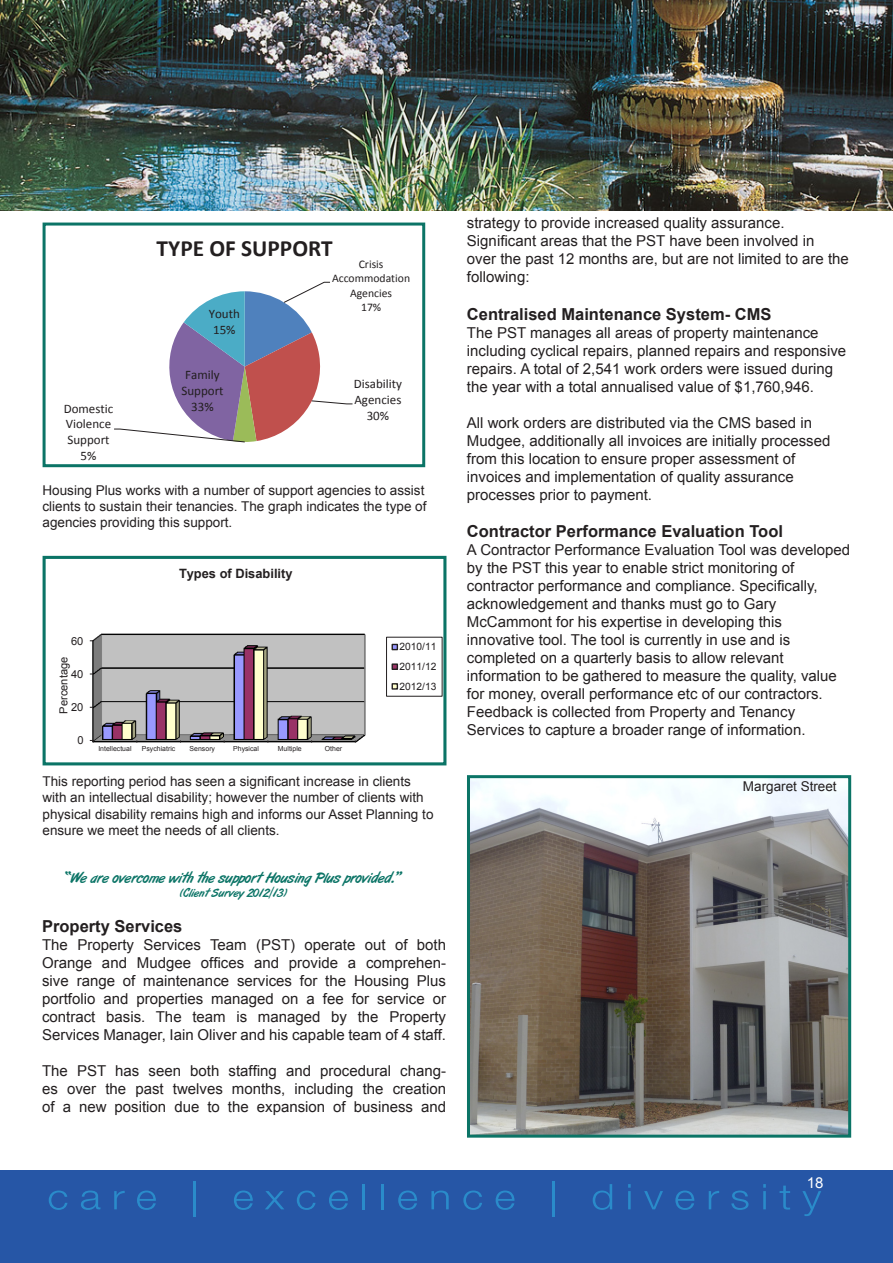
<style>
.page{position:relative;width:893px;height:1263px;background:#fff}
.page>*{position:absolute;margin:0;border:0;box-sizing:border-box;transform-origin:0 0}
.t1{font:700 23.4px "Calibri";color:#231f20}
.t2{font:700 16.5px "Arial";color:#231f20}
.t3{font:15px/18px "Arial";color:#231f20}
.t4{font:15px "Art Brush";color:#0b7466}
.t5{font:15px "Arial";color:#fff}
.t6{font:14.25px/17.4px "Calibri";color:#231f20}
.t7{font:13.5px/16.2px "Arial";color:#231f20}
.t8{font:13.05px/15.9px "Calibri";color:#231f20;text-align:center}
.t9{font:700 12.9px "Arial";color:#231f20}
.t10{font:12px "Art Brush";color:#0b7466}
.t11{font:11.7px/14.2px "Calibri";color:#231f20;text-align:center}
.t12{font:11.1px "Arial";color:#231f20}
.t13{font:10.2px/19.6px "Arial";color:#231f20;text-align:justify}
.t14{font:6.9px "Arial";color:#231f20}
</style>
<div class="page">
<img style="left:0;top:0;width:893px;height:211px">
<div style="left:0;top:1171px;width:893px;height:92px;background:#2656a6"></div>
<svg style="left:49px;top:1190px;width:18px;height:20px"></svg>
<svg style="left:81px;top:1190px;width:19px;height:20px"></svg>
<svg style="left:114px;top:1191px;width:11px;height:18px"></svg>
<svg style="left:137px;top:1190px;width:19px;height:20px"></svg>
<hr style="left:194px;top:1181px;width:2px;height:36px;background:#2ebfed">
<svg style="left:234px;top:1190px;width:19px;height:20px"></svg>
<svg style="left:265px;top:1191px;width:19px;height:18px"></svg>
<svg style="left:297px;top:1190px;width:18px;height:20px"></svg>
<svg style="left:329px;top:1190px;width:19px;height:20px"></svg>
<hr style="left:362px;top:1184px;width:3px;height:25px;background:#2ebfed">
<hr style="left:381px;top:1184px;width:2px;height:25px;background:#2ebfed">
<svg style="left:398px;top:1190px;width:19px;height:20px"></svg>
<svg style="left:431px;top:1190px;width:18px;height:19px"></svg>
<svg style="left:463px;top:1190px;width:19px;height:20px"></svg>
<svg style="left:496px;top:1190px;width:19px;height:20px"></svg>
<hr style="left:552px;top:1181px;width:2px;height:36px;background:#2ebfed">
<svg style="left:593px;top:1184px;width:19px;height:26px"></svg>
<svg style="left:628px;top:1184px;width:3px;height:4px"></svg>
<hr style="left:628px;top:1191px;width:3px;height:18px;background:#2ebfed">
<svg style="left:644px;top:1191px;width:19px;height:18px"></svg>
<svg style="left:675px;top:1190px;width:19px;height:20px"></svg>
<svg style="left:709px;top:1191px;width:10px;height:18px"></svg>
<svg style="left:731px;top:1190px;width:17px;height:20px"></svg>
<svg style="left:763px;top:1184px;width:3px;height:4px"></svg>
<hr style="left:763px;top:1191px;width:3px;height:18px;background:#2ebfed">
<svg style="left:779px;top:1185px;width:11px;height:24px"></svg>
<svg style="left:802px;top:1191px;width:19px;height:25px"></svg>
<svg style="left:89px;top:633px;width:353px;height:110px"></svg>
<div style="left:43px;top:556px;width:403px;height:209px;border:3px solid #0b7466"></div>
<img style="left:471px;top:779px;width:376px;height:355px">
<div style="left:467px;top:775px;width:384px;height:363px;border:3px solid #0b7466"></div>
<svg style="left:114px;top:281px;width:239px;height:162px"></svg>
<div style="left:43px;top:223px;width:382px;height:244px;border:3px solid #0b7466"></div>
<p class="t1" style="left:157px;top:234px;width:177px">TYPE OF SUPPORT</p>
<p class="t8" style="left:64px;top:400px;width:51px">Domestic<br>Violence<br>Support<br>5%</p>
<p class="t8" style="left:209px;top:305px;width:33px">Youth<br>15%</p>
<p class="t8" style="left:181px;top:367px;width:44px">Family<br>Support<br>33%</p>
<p class="t11" style="left:332px;top:256px;width:80px">Crisis<br>Accommodation<br>Agencies<br>17%</p>
<p class="t8" style="left:354px;top:375px;width:50px">Disability<br>Agencies<br>30%</p>
<p class="t7" style="left:43px;top:482px;width:385px">Housing Plus works with a number of support agencies to assist clients to sustain their tenancies. The graph indicates the type of agencies providing this support.</p>
<p class="t9" style="left:179px;top:565px;width:115px">Types of Disability</p>
<p class="t12" style="left:71px;top:633px;width:14px">60</p>
<p class="t12" style="left:56px;top:713px;width:58px;rotate:-90deg">Percentage</p>
<p class="t12" style="left:71px;top:667px;width:14px">40</p>
<p class="t12" style="left:71px;top:700px;width:14px">20</p>
<p class="t12" style="left:77px;top:733px;width:8px">0</p>
<p class="t14" style="left:98px;top:744px;width:35px">Intellectual</p>
<p class="t14" style="left:142px;top:744px;width:35px">Psychiatric</p>
<p class="t14" style="left:190px;top:744px;width:27px">Sensory</p>
<p class="t14" style="left:233px;top:744px;width:27px">Physical</p>
<p class="t14" style="left:278px;top:744px;width:25px">Multiple</p>
<p class="t14" style="left:325px;top:744px;width:19px">Other</p>
<p class="t13" style="left:399px;top:637px;width:38px">2010/11<br>2011/12<br>2012/13</p>
<p class="t7" style="left:43px;top:773px;width:392px">This reporting period has seen a significant increase in clients with an intellectual disability; however the number of clients with physical disability remains high and informs our Asset Planning to ensure we meet the needs of all clients.</p>
<p class="t4" style="left:65px;top:869px;width:338px">“We are overcome with the support Housing Plus provided.”</p>
<p class="t10" style="left:180px;top:886px;width:108px">(Client Survey 2012/13)</p>
<p class="t3" style="left:467px;top:214px;width:319px">strategy to provide increased quality assurance.</p>
<p class="t3" style="left:467px;top:232px;width:349px">Significant areas that the PST have been involved in</p>
<p class="t3" style="left:467px;top:250px;width:383px">over the past 12 months are, but are not limited to are the</p>
<p class="t3" style="left:467px;top:268px;width:64px">following:</p>
<p class="t2" style="left:467px;top:303px;width:306px">Centralised Maintenance System- CMS</p>
<p class="t3" style="left:467px;top:323px;width:381px">The PST manages all areas of property maintenance including cyclical repairs, planned repairs and responsive repairs. A total of 2,541 work orders were issued during the year with a total annualised value of $1,760,946.</p>
<p class="t3" style="left:467px;top:413px;width:365px">All work orders are distributed via the CMS based in<br>Mudgee, additionally all invoices are initially processed from this location to ensure proper assessment of</p>
<p class="t3" style="left:467px;top:467px;width:328px">invoices and implementation of quality assurance</p>
<p class="t3" style="left:467px;top:485px;width:187px">processes prior to payment.</p>
<p class="t2" style="left:467px;top:521px;width:318px">Contractor Performance Evaluation Tool</p>
<p class="t3" style="left:467px;top:541px;width:385px">A Contractor Performance Evaluation Tool was developed by the PST this year to enable strict monitoring of</p>
<p class="t3" style="left:467px;top:577px;width:352px">contractor performance and compliance. Specifically,</p>
<p class="t3" style="left:467px;top:595px;width:311px">acknowledgement and thanks must go to Gary</p>
<p class="t3" style="left:467px;top:613px;width:317px">McCammont for his expertise in developing this</p>
<p class="t3" style="left:467px;top:631px;width:325px">innovative tool. The tool is currently in use and is</p>
<p class="t3" style="left:467px;top:649px;width:318px">completed on a quarterly basis to allow relevant</p>
<p class="t3" style="left:467px;top:667px;width:371px">information to be gathered to measure the quality, value for money, overall performance etc of our contractors.</p>
<p class="t3" style="left:467px;top:703px;width:330px">Feedback is collected from Property and Tenancy</p>
<p class="t3" style="left:467px;top:721px;width:340px">Services to capture a broader range of information.</p>
<p class="t6" style="left:447px;top:299px;width:202px">Housing Plus works with a number of support agencies to assist</p>
<p class="t6" style="left:447px;top:351px;width:181px">The graph indicates the type of</p>
<p class="t7" style="left:743px;top:779px;width:95px">Margaret Street</p>
<p class="t2" style="left:42px;top:915px;width:142px">Property Services</p>
<p class="t3" style="left:42px;top:936px;width:405px;text-align:justify">The Property Services Team (PST) operate out of both Orange and Mudgee offices and provide a comprehen&shy;sive range of maintenance services for the Housing Plus portfolio and properties managed on a fee for service or contract basis. The team is managed by the Property Services Manager, Iain Oliver and his capable team of 4 staff.</p>
<p class="t3" style="left:42px;top:1062px;width:405px">The PST has seen both staffing and procedural chang&shy;es over the past twelves months, including the creation</p>
<p class="t3" style="left:42px;top:1098px;width:405px">of a new position due to the expansion of business and</p>
<p class="t5" style="left:807px;top:1172px;width:18px">18</p>
</div>
